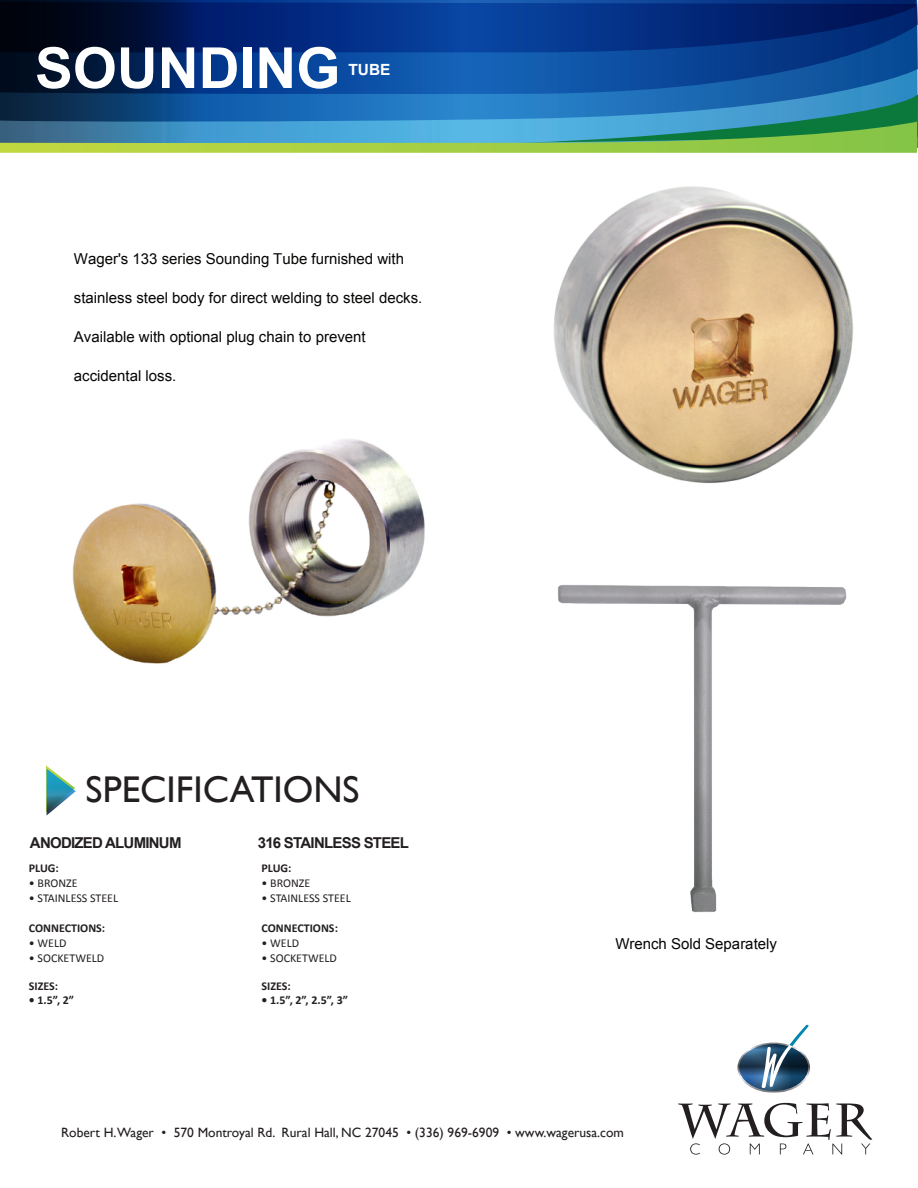
<style>
.page{position:relative;width:918px;height:1188px;background:#fff}
.page>*{position:absolute;margin:0;border:0;box-sizing:border-box;transform-origin:0 0}
.t1{font:700 56.7px "Arial";color:#fff}
.t2{font:37.2px "Gill Sans";color:#231f20}
.t3{font:700 15.45px "Arial";color:#fff}
.t4{font:15px "Arial";color:#050504}
.t5{font:700 15px "Arial";letter-spacing:-.05em;color:#231f20}
.t6{font:13.5px "Gill Sans";color:#231f20}
.t7{font:12px "Calibri";color:#231f20}
.t8{font:700 12px "Calibri";color:#231f20}
</style>
<div class="page">
<svg style="left:0;top:0;width:918px;height:94px;background:#0b458d"></svg>
<svg style="left:0;top:0;width:916px;height:52px;background:#032870"></svg>
<svg style="left:0;top:94px;width:918px;height:59px;background:#458f97"></svg>
<svg style="left:678px;top:1103px;width:194px;height:52px"></svg>
<svg style="left:737px;top:1025px;width:73px;height:68px"></svg>
<svg style="left:46px;top:765px;width:30px;height:51px"></svg>
<img style="left:553px;top:186px;width:300px;height:297px">
<img style="left:558px;top:585px;width:289px;height:328px">
<img style="left:72px;top:439px;width:353px;height:225px">
<h1 class="t1" style="left:35px;top:31px;width:307px">SOUNDING</h1>
<p class="t3" style="left:349px;top:59px;width:44px">TUBE</p>
<p class="t4" style="left:74px;top:249px;width:332px">Wager's 133 series Sounding Tube furnished with</p>
<p class="t4" style="left:74px;top:288px;width:350px">stainless steel body for direct welding to steel decks.</p>
<p class="t4" style="left:74px;top:327px;width:293px">Available with optional plug chain to prevent</p>
<p class="t4" style="left:74px;top:366px;width:104px">accidental loss.</p>
<h2 class="t2" style="left:86px;top:767px;width:275px">SPECIFICATIONS</h2>
<p class="t5" style="left:30px;top:833px;width:153px">ANODIZED ALUMINUM</p>
<p class="t8" style="left:29px;top:859px;width:31px">PLUG:</p>
<p class="t7" style="left:29px;top:874px;width:50px">• BRONZE</p>
<p class="t7" style="left:29px;top:889px;width:91px">• STAINLESS STEEL</p>
<p class="t8" style="left:29px;top:919px;width:78px">CONNECTIONS:</p>
<p class="t7" style="left:29px;top:934px;width:39px">• WELD</p>
<p class="t7" style="left:29px;top:949px;width:77px">• SOCKETWELD</p>
<p class="t8" style="left:29px;top:978px;width:31px">SIZES:</p>
<p class="t8" style="left:29px;top:992px;width:47px">• 1.5”, 2”</p>
<p class="t5" style="left:258px;top:833px;width:153px">316 STAINLESS STEEL</p>
<p class="t8" style="left:262px;top:859px;width:31px">PLUG:</p>
<p class="t7" style="left:262px;top:874px;width:50px">• BRONZE</p>
<p class="t7" style="left:262px;top:889px;width:91px">• STAINLESS STEEL</p>
<p class="t8" style="left:262px;top:919px;width:78px">CONNECTIONS:</p>
<p class="t7" style="left:262px;top:934px;width:39px">• WELD</p>
<p class="t7" style="left:262px;top:949px;width:77px">• SOCKETWELD</p>
<p class="t8" style="left:262px;top:978px;width:31px">SIZES:</p>
<p class="t8" style="left:262px;top:992px;width:88px">• 1.5”, 2”, 2.5”, 3”</p>
<p class="t4" style="left:616px;top:934px;width:163px">Wrench Sold Separately</p>
<p class="t6" style="left:61px;top:1124px;width:564px">Robert H.Wager • 570 Montroyal Rd. Rural Hall, NC 27045 • (336) 969-6909 • www.wagerusa.com</p>
</div>
